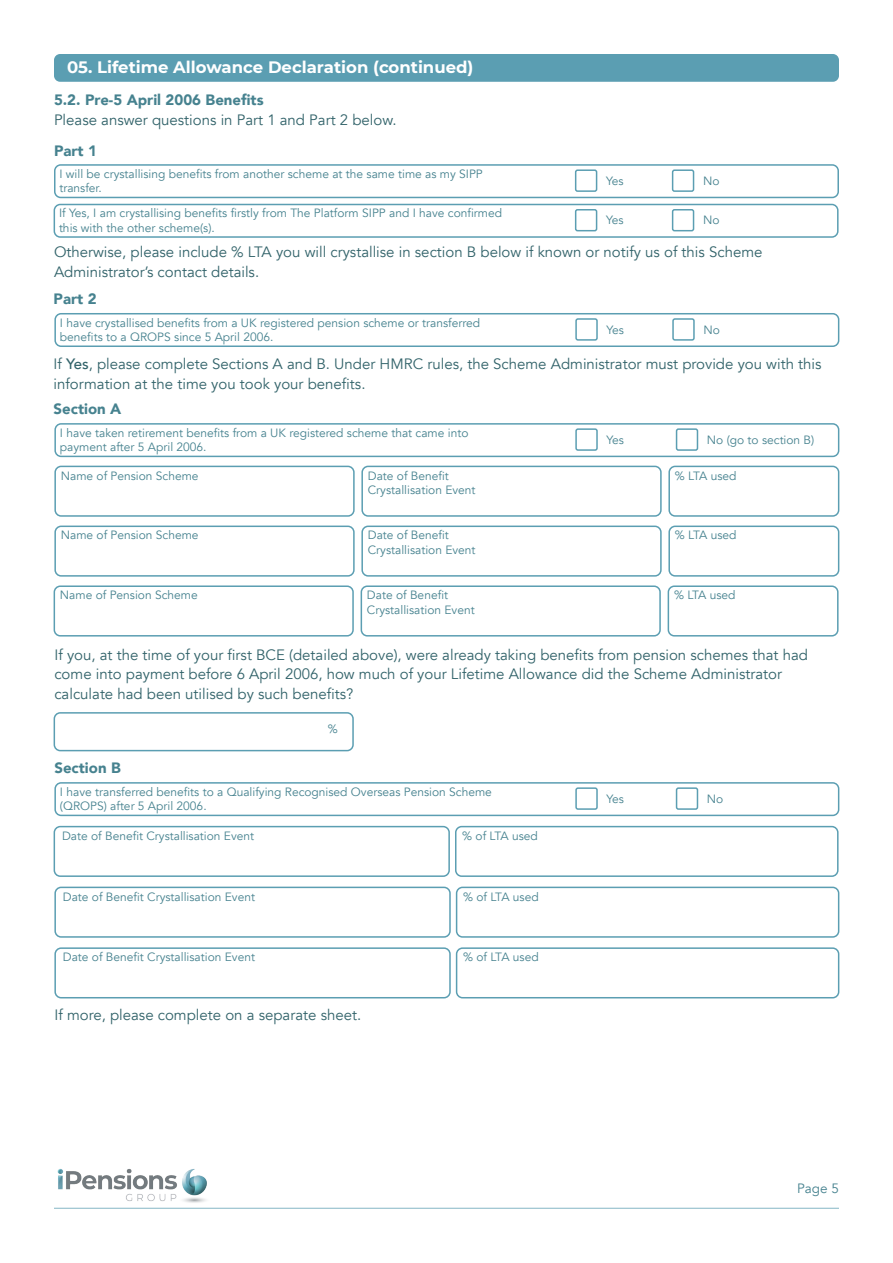
<style>
.page{position:relative;width:893px;height:1263px;background:#fff}
.page>*{position:absolute;margin:0;border:0;box-sizing:border-box;transform-origin:0 0}
.t1{font:700 16.5px "Montserrat";color:#fff}
.t2{font:15px/19.5px "Avenir";color:#32636a}
.t3{font:900 15px "Avenir";color:#46828f}
.t4{font:13.5px "Avenir";color:#46828f}
.t5{font:12px/14.4px "Avenir";color:#46828f}
.s1{font-weight:500}
</style>
<div class="page">
<hr style="left:54px;top:1208px;width:785px;height:1px;background:#5b9eb2">
<img style="left:57px;top:1169px;width:150px;height:34px">
<div style="left:54px;top:54px;width:785px;height:28px;background:#5b9eb2;border-radius:6px"></div>
<div style="left:54px;top:164px;width:785px;height:34px;border:2px solid #5b9eb2;border-radius:6px"></div>
<div style="left:575px;top:169px;width:22px;height:23px;border:2px solid #5b9eb2;border-radius:2px"></div>
<div style="left:672px;top:169px;width:22px;height:23px;border:2px solid #5b9eb2;border-radius:2px"></div>
<div style="left:54px;top:204px;width:784px;height:34px;border:2px solid #5b9eb2;border-radius:6px"></div>
<div style="left:575px;top:209px;width:22px;height:22px;border:2px solid #5b9eb2;border-radius:2px"></div>
<div style="left:672px;top:209px;width:22px;height:22px;border:2px solid #5b9eb2;border-radius:2px"></div>
<div style="left:54px;top:313px;width:785px;height:34px;border:2px solid #5b9eb2;border-radius:6px"></div>
<div style="left:575px;top:318px;width:23px;height:23px;border:2px solid #5b9eb2;border-radius:2px"></div>
<div style="left:672px;top:318px;width:23px;height:23px;border:2px solid #5b9eb2;border-radius:2px"></div>
<div style="left:54px;top:423px;width:785px;height:34px;border:2px solid #5b9eb2;border-radius:6px"></div>
<div style="left:575px;top:428px;width:23px;height:23px;border:2px solid #5b9eb2;border-radius:2px"></div>
<div style="left:676px;top:428px;width:22px;height:23px;border:2px solid #5b9eb2;border-radius:2px"></div>
<div style="left:54px;top:466px;width:301px;height:51px;border:2px solid #5b9eb2;border-radius:6px"></div>
<div style="left:361px;top:466px;width:301px;height:51px;border:2px solid #5b9eb2;border-radius:6px"></div>
<div style="left:668px;top:466px;width:171px;height:51px;border:2px solid #5b9eb2;border-radius:6px"></div>
<div style="left:54px;top:526px;width:301px;height:51px;border:2px solid #5b9eb2;border-radius:6px"></div>
<div style="left:361px;top:526px;width:301px;height:51px;border:2px solid #5b9eb2;border-radius:6px"></div>
<div style="left:668px;top:526px;width:171px;height:51px;border:2px solid #5b9eb2;border-radius:6px"></div>
<div style="left:54px;top:585px;width:300px;height:51px;border:2px solid #5b9eb2;border-radius:6px"></div>
<div style="left:361px;top:585px;width:300px;height:51px;border:2px solid #5b9eb2;border-radius:6px"></div>
<div style="left:668px;top:585px;width:170px;height:51px;border:2px solid #5b9eb2;border-radius:6px"></div>
<div style="left:54px;top:712px;width:300px;height:39px;border:2px solid #5b9eb2;border-radius:6px"></div>
<div style="left:54px;top:782px;width:785px;height:34px;border:2px solid #5b9eb2;border-radius:6px"></div>
<div style="left:575px;top:787px;width:23px;height:23px;border:2px solid #5b9eb2;border-radius:2px"></div>
<div style="left:676px;top:787px;width:22px;height:23px;border:2px solid #5b9eb2;border-radius:2px"></div>
<div style="left:54px;top:826px;width:396px;height:51px;border:2px solid #5b9eb2;border-radius:6px"></div>
<div style="left:455px;top:826px;width:383px;height:51px;border:2px solid #5b9eb2;border-radius:6px"></div>
<div style="left:54px;top:887px;width:397px;height:51px;border:2px solid #5b9eb2;border-radius:6px"></div>
<div style="left:456px;top:887px;width:383px;height:51px;border:2px solid #5b9eb2;border-radius:6px"></div>
<div style="left:54px;top:947px;width:397px;height:51px;border:2px solid #5b9eb2;border-radius:6px"></div>
<div style="left:456px;top:947px;width:383px;height:51px;border:2px solid #5b9eb2;border-radius:6px"></div>
<p class="t1" style="left:67px;top:56px;width:408px">05. Lifetime Allowance Declaration (continued)</p>
<p class="t3" style="left:54px;top:87px;width:211px">5.2. Pre-5 April 2006 Benefits</p>
<p class="t2" style="left:54px;top:110px;width:344px">Please answer questions in Part 1 and Part 2 below.</p>
<p class="t3" style="left:54px;top:138px;width:45px">Part 1</p>
<p class="t5" style="left:59px;top:167px;width:425px">I will be crystallising benefits from another scheme at the same time as my SIPP transfer.</p>
<p class="t5" style="left:59px;top:206px;width:445px">If Yes, I am crystallising benefits firstly from The Platform SIPP and I have confirmed this with the other scheme(s).</p>
<p class="t5" style="left:606px;top:213px;width:19px">Yes</p>
<p class="t5" style="left:703px;top:213px;width:18px">No</p>
<p class="t2" style="left:54px;top:243px;width:710px">Otherwise, please include % LTA you will crystallise in section B below if known or notify us of this Scheme<br>Administrator’s contact details.</p>
<p class="t3" style="left:54px;top:286px;width:45px">Part 2</p>
<p class="t5" style="left:60px;top:315px;width:422px">I have crystallised benefits from a UK registered pension scheme or transferred benefits to a QROPS since 5 April 2006.</p>
<p class="t5" style="left:606px;top:322px;width:19px">Yes</p>
<p class="t5" style="left:703px;top:322px;width:18px">No</p>
<p class="t2" style="left:54px;top:355px;width:769px">If <span class="s1">Yes</span>, please complete Sections A and B. Under HMRC rules, the Scheme Administrator must provide you with this information at the time you took your benefits.</p>
<p class="t3" style="left:54px;top:396px;width:69px">Section A</p>
<p class="t5" style="left:60px;top:425px;width:410px">I have taken retirement benefits from a UK registered scheme that came into payment after 5 April 2006.</p>
<p class="t5" style="left:606px;top:433px;width:19px">Yes</p>
<p class="t5" style="left:707px;top:433px;width:109px">No (go to section B)</p>
<p class="t5" style="left:61px;top:468px;width:139px">Name of Pension Scheme</p>
<p class="t5" style="left:368px;top:468px;width:83px">Date of Benefit</p>
<p class="t5" style="left:368px;top:483px;width:109px">Crystallisation Event</p>
<p class="t5" style="left:606px;top:174px;width:19px">Yes</p>
<p class="t5" style="left:703px;top:174px;width:18px">No</p>
<p class="t5" style="left:675px;top:468px;width:63px">% LTA used</p>
<p class="t5" style="left:61px;top:528px;width:139px">Name of Pension Scheme</p>
<p class="t5" style="left:368px;top:528px;width:83px">Date of Benefit</p>
<p class="t5" style="left:368px;top:543px;width:109px">Crystallisation Event</p>
<p class="t5" style="left:60px;top:588px;width:139px">Name of Pension Scheme</p>
<p class="t5" style="left:367px;top:588px;width:83px">Date of Benefit</p>
<p class="t5" style="left:367px;top:603px;width:109px">Crystallisation Event</p>
<p class="t5" style="left:675px;top:528px;width:63px">% LTA used</p>
<p class="t5" style="left:674px;top:588px;width:63px">% LTA used</p>
<p class="t2" style="left:54px;top:645px;width:755px">If you, at the time of your first BCE (detailed above), were already taking benefits from pension schemes that had come into payment before 6 April 2006, how much of your Lifetime Allowance did the Scheme Administrator calculate had been utilised by such benefits?</p>
<p class="t5" style="left:328px;top:722px;width:11px">%</p>
<p class="t3" style="left:54px;top:755px;width:68px">Section B</p>
<p class="t5" style="left:60px;top:784px;width:433px">I have transferred benefits to a Qualifying Recognised Overseas Pension Scheme (QROPS) after 5 April 2006.</p>
<p class="t5" style="left:606px;top:791px;width:19px">Yes</p>
<p class="t5" style="left:707px;top:791px;width:18px">No</p>
<p class="t5" style="left:62px;top:829px;width:194px">Date of Benefit Crystallisation Event</p>
<p class="t5" style="left:462px;top:829px;width:77px">% of LTA used</p>
<p class="t5" style="left:63px;top:889px;width:194px">Date of Benefit Crystallisation Event</p>
<p class="t5" style="left:463px;top:889px;width:77px">% of LTA used</p>
<p class="t5" style="left:63px;top:950px;width:194px">Date of Benefit Crystallisation Event</p>
<p class="t5" style="left:463px;top:950px;width:77px">% of LTA used</p>
<p class="t2" style="left:54px;top:1005px;width:308px">If more, please complete on a separate sheet.</p>
<p class="t4" style="left:797px;top:1180px;width:43px">Page 5</p>
</div>
